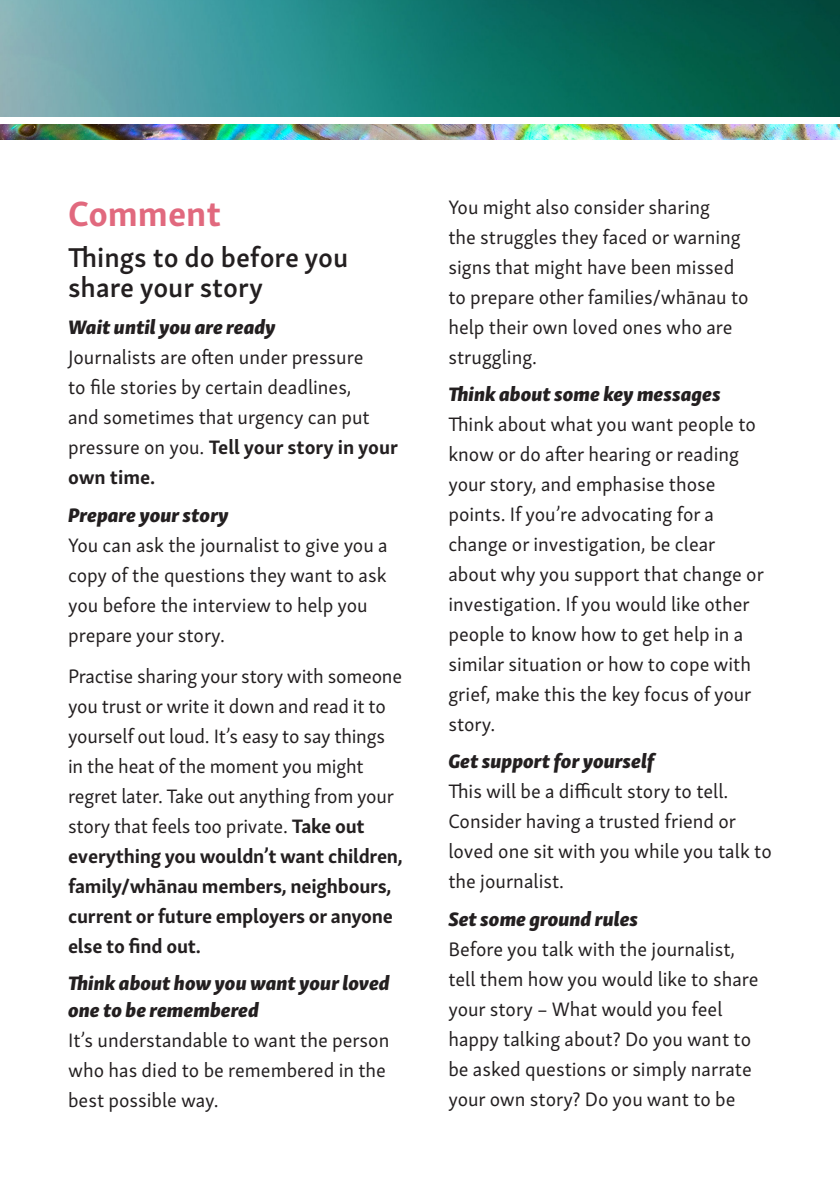
<style>
.page{position:relative;width:840px;height:1191px;background:#fff}
.page>*{position:absolute;margin:0;border:0;box-sizing:border-box;transform-origin:0 0}
.t1{font:700 36px "Skolar Sans Latn";color:#e1697e}
.t2{font:600 28px/30px "Skolar Sans Latn";color:#231f20}
.body_text{font:20px/30px "Skolar Sans Latn";color:#231f20}
.t3{font:20px/26px "Skolar Sans Latn Eb It";color:#231f20}
.s1{font-weight:700}
</style>
<div class="page">
<img style="left:0;top:0;width:839px;height:117px">
<img style="left:0;top:125px;width:839px;height:14px">
<h2 class="t1" style="left:68px;top:184px;width:154px">Comment</h2>
<h3 class="t2" style="left:68px;top:240px;width:281px">Things to do before you share your story</h3>
<h4 class="t3" style="left:68px;top:312px;width:209px">Wait until you are ready</h4>
<p class="body_text" style="left:68px;top:341px;width:331px">Journalists are often under pressure<br>to file stories by certain deadlines,<br>and sometimes that urgency can put pressure on you. <span class="s1">Tell your story in your own time.</span></p>
<h4 class="t3" style="left:68px;top:500px;width:162px">Prepare your story</h4>
<p class="body_text" style="left:68px;top:528px;width:321px">You can ask the journalist to give you a copy of the questions they want to ask you before the interview to help you prepare your story.</p>
<p class="body_text" style="left:68px;top:659px;width:336px">Practise sharing your story with someone you trust or write it down and read it to yourself out loud. It’s easy to say things in the heat of the moment you might regret later. Take out anything from your story that feels too private. <span class="s1">Take out everything you wouldn’t want children, family/whānau members, neighbours, current or future employers or anyone else to find out.</span></p>
<h4 class="t3" style="left:68px;top:968px;width:323px">Think about how you want your loved one to be remembered</h4>
<p class="body_text" style="left:68px;top:1023px;width:322px">It’s understandable to want the person who has died to be remembered in the best possible way.</p>
<p class="body_text" style="left:448px;top:190px;width:302px">You might also consider sharing<br>the struggles they faced or warning signs that might have been missed to prepare other families/whānau to help their own loved ones who are struggling.</p>
<h4 class="t3" style="left:448px;top:379px;width:274px">Think about some key messages</h4>
<p class="body_text" style="left:448px;top:407px;width:317px">Think about what you want people to know or do after hearing or reading your story, and emphasise those points. If you’re advocating for a change or investigation, be clear about why you support that change or investigation. If you would like other people to know how to get help in a similar situation or how to cope with grief, make this the key focus of your story.</p>
<h4 class="t3" style="left:448px;top:746px;width:208px">Get support for yourself</h4>
<p class="body_text" style="left:448px;top:775px;width:325px">This will be a difficult story to tell.<br>Consider having a trusted friend or loved one sit with you while you talk to the journalist.</p>
<h4 class="t3" style="left:448px;top:904px;width:191px">Set some ground rules</h4>
<p class="body_text" style="left:448px;top:932px;width:311px">Before you talk with the journalist, tell them how you would like to share your story – What would you feel happy talking about? Do you want to be asked questions or simply narrate your own story? Do you want to be</p>
</div>
